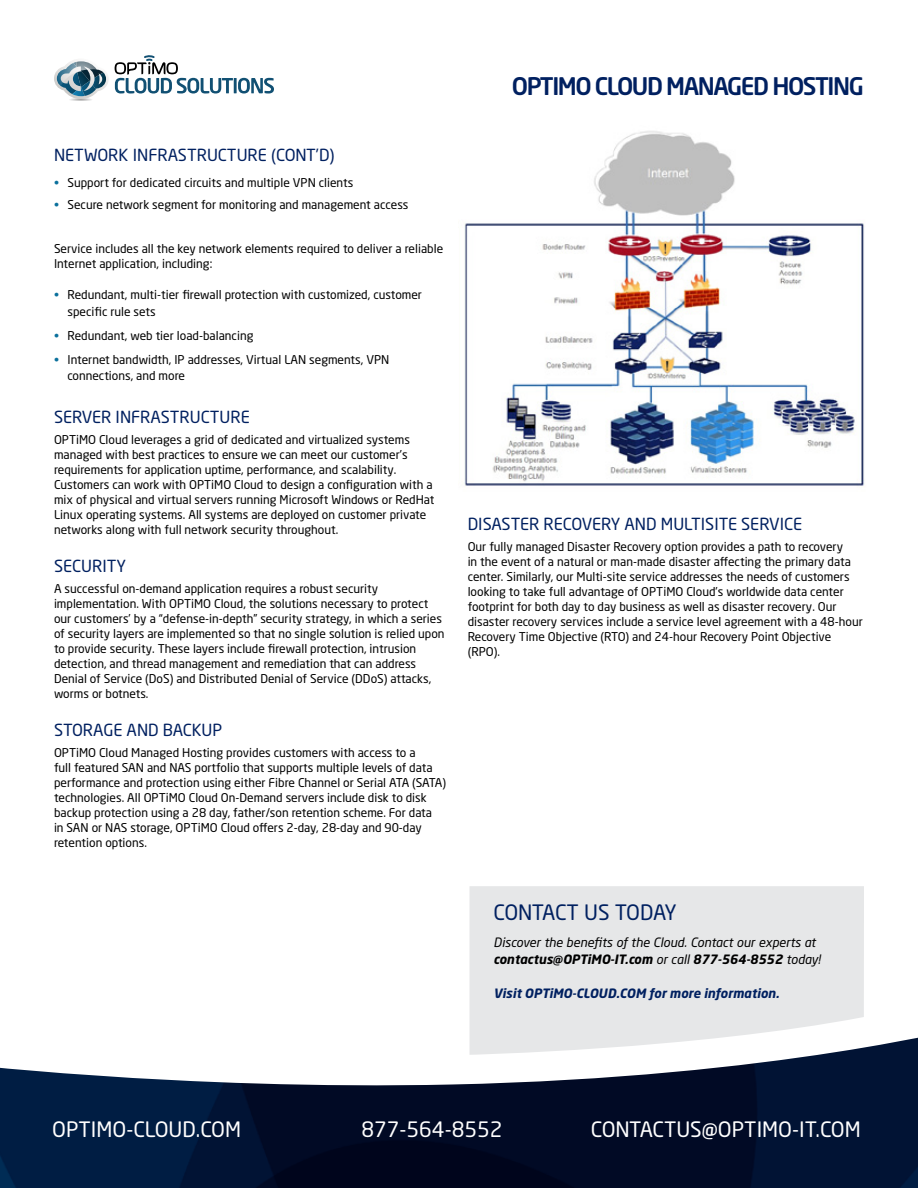
<style>
.page{position:relative;width:918px;height:1188px;background:#fff}
.page>*{position:absolute;margin:0;border:0;box-sizing:border-box;transform-origin:0 0}
.t1{font:500 24px "Neo Sans Std";letter-spacing:-.06em;color:#002060}
.t2{font:21px "Neo Sans Std";color:#fff}
.t3{font:21px "Neo Sans Std";letter-spacing:-.025em;color:#002060}
.t4{font:16.5px "Neo Sans Std";color:#002060}
.t5{font:italic 12.75px/17.2px "Neo Sans Std";color:#000}
.t6{font:italic 700 12.75px "Neo Sans Std";color:#002060}
.t7{font:12px/15px "Neo Sans Std";color:#000}
.s1{color:#0b709c}
.s2{font-weight:700}
</style>
<div class="page">
<svg style="left:54px;top:60px;width:55px;height:41px"></svg>
<svg style="left:115px;top:55px;width:159px;height:39px"></svg>
<div style="left:470px;top:886px;width:394px;height:140px;background:#e6e7e8"></div>
<img style="left:464px;top:131px;width:401px;height:355px">
<img style="left:0;top:1026px;width:918px;height:162px">
<h3 class="t4" style="left:54px;top:145px;width:33px">Netwo</h3>
<h3 class="t4" style="left:108px;top:145px;width:228px">rk Infrastructure (cont’d)</h3>
<p class="t7" style="left:54px;top:175px;width:301px"><span class="s1">•</span> Support for dedicated circuits and multiple VPN clients</p>
<p class="t7" style="left:54px;top:197px;width:356px"><span class="s1">•</span> Secure network segment for monitoring and management access</p>
<p class="t7" style="left:54px;top:241px;width:391px">Service includes all the key network elements required to deliver a reliable<br>Internet application, including:</p>
<p class="t7" style="left:68px;top:287px;width:356px;line-height:16.5px;text-indent:-14px"><span class="s1">•</span> Redundant, multi-tier firewall protection with customized, customer specific rule sets</p>
<p class="t7" style="left:54px;top:328px;width:201px"><span class="s1">•</span> Redundant, web tier load-balancing</p>
<p class="t7" style="left:68px;top:351px;width:321px;line-height:16.5px;text-indent:-14px"><span class="s1">•</span> Internet bandwidth, IP addresses, Virtual LAN segments, VPN connections, and more</p>
<h3 class="t4" style="left:54px;top:407px;width:197px">Server Infrastructure</h3>
<p class="t7" style="left:54px;top:432px;width:382px">OPTiMO Cloud leverages a grid of dedicated and virtualized systems managed with best practices to ensure we can meet our customer’s requirements for application uptime, performance, and scalability.<br>Customers can work with OPTiMO Cloud to design a configuration with a mix of physical and virtual servers running Microsoft Windows or RedHat Linux operating systems. All systems are deployed on customer private networks along with full network security throughout.</p>
<h3 class="t4" style="left:54px;top:556px;width:74px">Security</h3>
<p class="t7" style="left:54px;top:581px;width:392px">A successful on-demand application requires a robust security implementation. With OPTiMO Cloud, the solutions necessary to protect our customers’ by a “defense-in-depth” security strategy, in which a series of security layers are implemented so that no single solution is relied upon to provide security. These layers include firewall protection, intrusion detection, and thread management and remediation that can address Denial of Service (DoS) and Distributed Denial of Service (DDoS) attacks, worms or botnets.</p>
<h3 class="t4" style="left:54px;top:720px;width:168px">Sto rage and Backup</h3>
<p class="t7" style="left:54px;top:745px;width:394px">OPTiMO Cloud Managed Hosting provides customers with access to a<br>full featured SAN and NAS portfolio that supports multiple levels of data performance and protection using either Fibre Channel or Serial ATA (SATA) technologies. All OPTiMO Cloud On-Demand servers include disk to disk backup protection using a 28 day, father/son retention scheme. For data<br>in SAN or NAS storage, OPTiMO Cloud offers 2-day, 28-day and 90-day retention options.</p>
<h1 class="t1" style="left:512px;top:71px;width:110px">OPTiMO Cloud</h1>
<h1 class="t1" style="left:666px;top:71px;width:199px">MANAGED HOSTING</h1>
<h3 class="t4" style="left:468px;top:514px;width:20px">Disast</h3>
<h3 class="t4" style="left:520px;top:514px;width:173px">er Recovery and Multisit</h3>
<h3 class="t4" style="left:728px;top:514px;width:76px">e Service</h3>
<p class="t7" style="left:468px;top:539px;width:397px">Our fully managed Disaster Recovery option provides a path to recovery<br>in the event of a natural or man-made disaster affecting the primary data center. Similarly, our Multi-site service addresses the needs of customers looking to take full advantage of OPTiMO Cloud’s worldwide data center footprint for both day to day business as well as disaster recovery. Our disaster recovery services include a service level agreement with a 48-hour Recovery Time Objective (RTO) and 24-hour Recovery Point Objective (RPO).</p>
<h2 class="t3" style="left:494px;top:900px;width:183px">CONTACT U S TODAY</h2>
<p class="t5" style="left:494px;top:933px;width:329px">Discover the benefits of the Cloud. Contact our experts at <span class="s2">contactus@OPTiMO-IT.com</span> or call <span class="s2">877-564-8552</span> today!</p>
<p class="t6" style="left:494px;top:985px;width:287px">Visit OPTiMO-CLOUD.COM for more information.</p>
<h2 class="t2" style="left:52px;top:1117px;width:190px">OPTIMO-CLOUD.COM</h2>
<h2 class="t2" style="left:361px;top:1117px;width:143px">877-564-8552</h2>
<h2 class="t2" style="left:591px;top:1117px;width:51px">contact</h2>
<h2 class="t2" style="left:676px;top:1117px;width:55px">us@optimo</h2>
<h2 class="t2" style="left:792px;top:1117px;width:42px">-it.com</h2>
</div>
